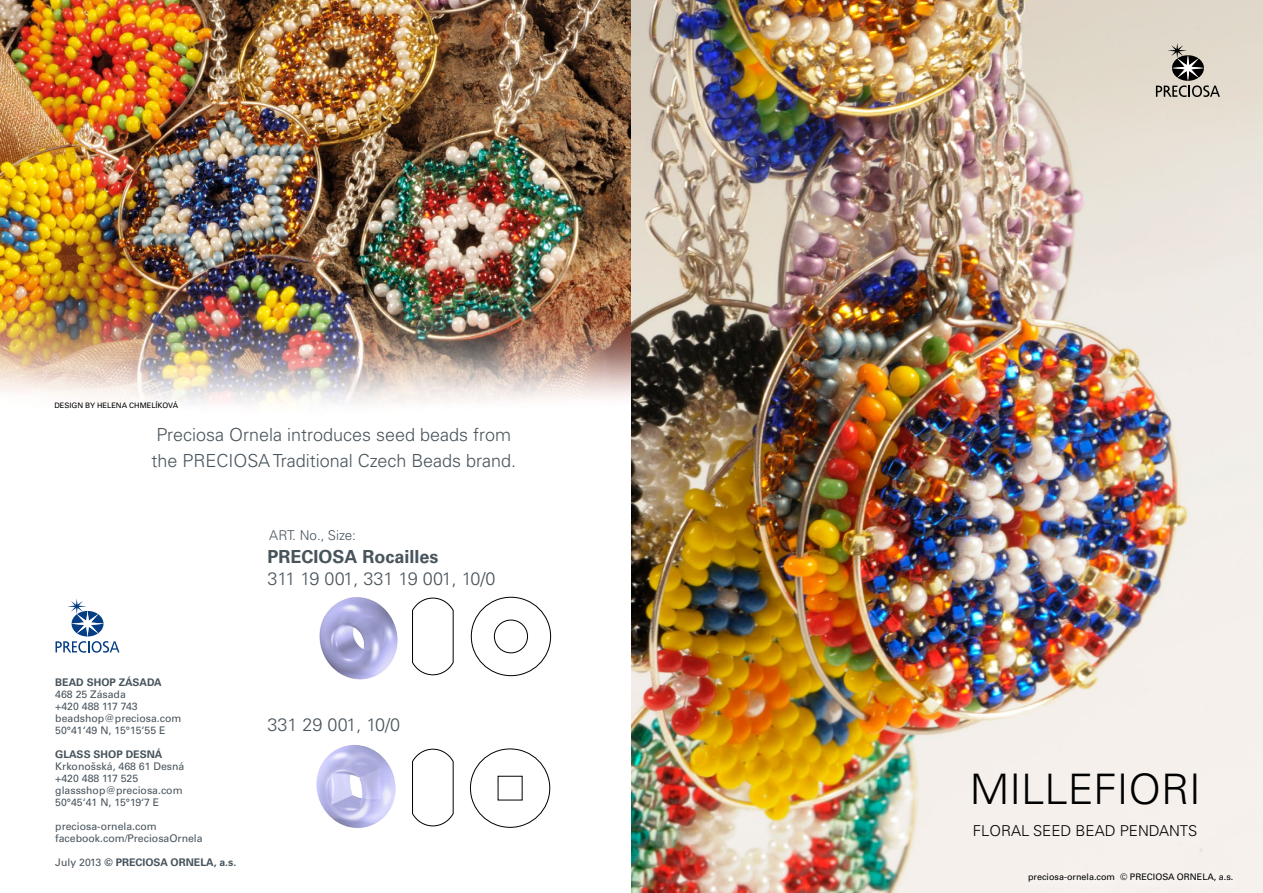
<style>
.page{position:relative;width:1263px;height:893px;background:#fff}
.page>*{position:absolute;margin:0;border:0;box-sizing:border-box;transform-origin:0 0}
.t1{font:300 42px "Univers LTCYR 45";color:#000}
.t2{font:300 18px/25.5px "Univers LTCYR 45";color:#48545c}
.t3{font:300 18px "Univers LTCYR 45";letter-spacing:-.05em;color:#48545c}
.t4{font:700 18px "Univers LTCYR 65";color:#48545c}
.t5{font:300 15px "Univers LTCYR 45";color:#000}
.t6{font:300 13.5px "Univers LTCYR 45";color:#48545c}
.t7{font:10.5px/12px "Univers LTCYR 55 Roman";color:#48545c}
.t8{font:700 10.5px "Univers LTCYR 65";color:#48545c}
.t9{font:9px "Univers LTCYR 55 Roman";color:#000}
.t10{font:7.5px "Univers LTCYR 55 Roman";color:#000}
.s1{font-family:"Univers LTCYR 55 Roman";font-weight:400}
</style>
<div class="page">
<svg style="left:56px;top:599px;width:64px;height:54px"></svg>
<img style="left:0;top:0;width:632px;height:417px">
<img style="left:632px;top:0;width:631px;height:893px">
<div style="left:1024px;top:868px;width:219px;height:24px;background:#f6f1ee"></div>
<svg style="left:1156px;top:43px;width:64px;height:54px;background:#afa99f"></svg>
<img style="left:319px;top:597px;width:79px;height:83px">
<svg style="left:412px;top:597px;width:42px;height:79px"></svg>
<div style="left:494px;top:620px;width:34px;height:33px;border:1px solid #000;border-radius:50%"></div>
<div style="left:471px;top:597px;width:80px;height:79px;border:1px solid #000;border-radius:50%"></div>
<img style="left:316px;top:745px;width:80px;height:83px">
<svg style="left:412px;top:748px;width:42px;height:79px"></svg>
<div style="left:470px;top:748px;width:80px;height:80px;border:1px solid #000;border-radius:50%"></div>
<p class="t10" style="left:54px;top:400px;width:125px">DESIGN BY HELENA CHMELÍKOVÁ</p>
<h2 class="t2" style="left:151px;top:422px;width:366px">Preciosa Ornela introduces seed beads from the PRECIOSA Traditional Czech Beads brand.</h2>
<p class="t6" style="left:269px;top:526px;width:88px">ART. No., Size:</p>
<h2 class="t4" style="left:267px;top:544px;width:173px">PRECIOSA Rocailles</h2>
<h2 class="t3" style="left:267px;top:567px;width:229px">311 19 001, 331 19 001, 10/0</h2>
<p class="t8" style="left:55px;top:675px;width:108px">BEAD SHOP ZÁSADA</p>
<p class="t7" style="left:55px;top:688px;width:128px">468 25 Zásada<br>+420 488 117 743 beadshop@preciosa.com<br>50°41‘49 N, 15°15‘55 E</p>
<p class="t8" style="left:55px;top:747px;width:108px">GLASS SHOP DESNÁ</p>
<p class="t7" style="left:55px;top:760px;width:131px">Krkonošská, 468 61 Desná +420 488 117 525 glassshop@preciosa.com<br>50°45‘41 N, 15°19‘7 E</p>
<p class="t7" style="left:55px;top:820px;width:149px">preciosa-ornela.com facebook.com/PreciosaOrnela</p>
<p class="t8" style="left:55px;top:855px;width:183px"><span class="s1">July 2013</span> © PRECIOSA ORNELA, a.s.</p>
<h2 class="t2" style="left:267px;top:711px;width:134px">331 29 001, 10/0</h2>
<h1 class="t1" style="left:970px;top:762px;width:233px">MILLEFIORI</h1>
<h3 class="t5" style="left:973px;top:821px;width:226px">FLORAL SEED BEAD PENDANTS</h3>
<p class="t9" style="left:1028px;top:871px;width:207px">preciosa-ornela.com © PRECIOSA ORNELA, a.s.</p>
</div>
